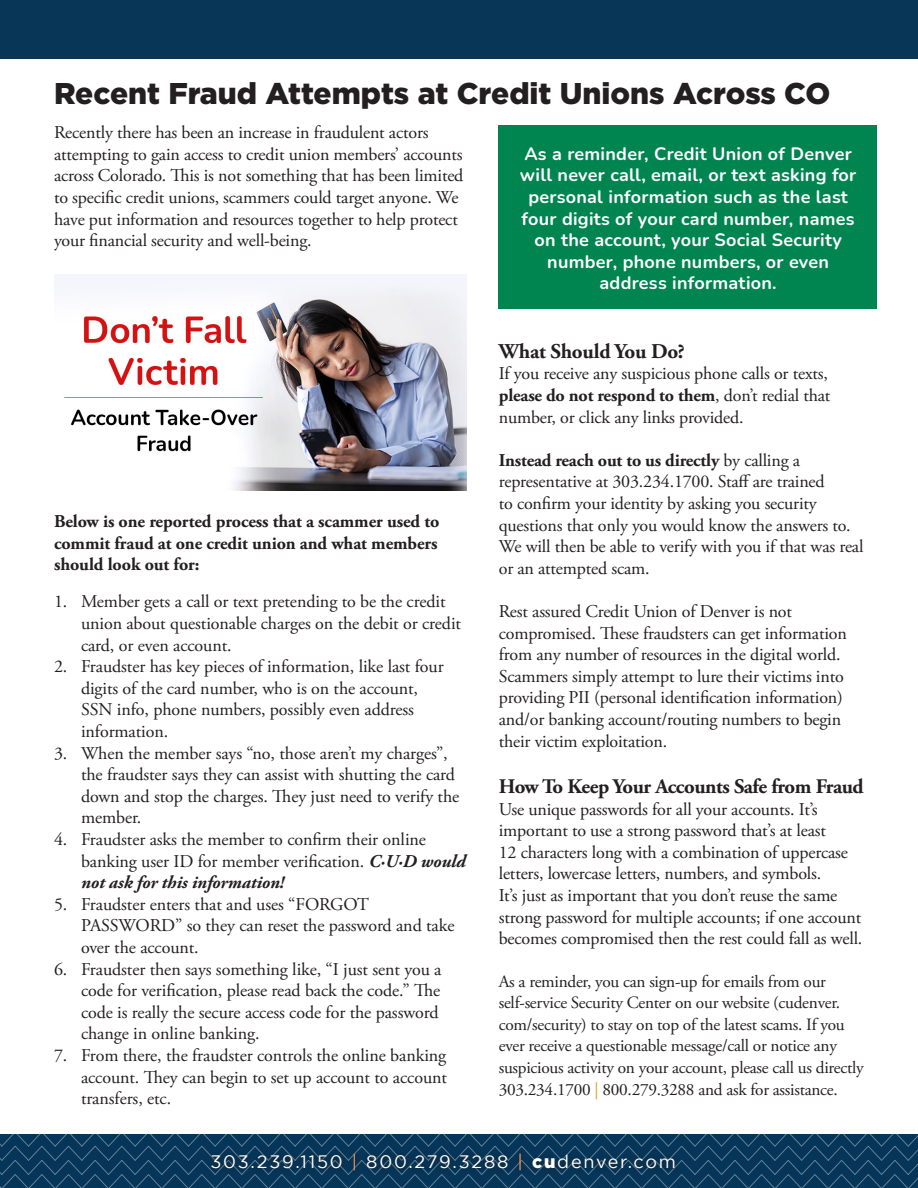
<style>
.page{position:relative;width:918px;height:1188px;background:#fff}
.page>*{position:absolute;margin:0;border:0;box-sizing:border-box;transform-origin:0 0}
.t1{font:900 30px "Gotham";color:#231f20}
.t2{font:700 21px "Adobe Garamond Pro";letter-spacing:-.01em;color:#231f20}
.t3{font:700 20.7px "Adobe Garamond Pro";letter-spacing:-.02em;color:#231f20}
.t4{font:18px/21.6px "Adobe Garamond Pro";letter-spacing:-.01em;color:#231f20}
.t5{font:700 18px/21.6px "Nunito";letter-spacing:.015em;color:#fff;text-align:center}
.t6{font:700 18px/21.6px "Adobe Garamond Pro";letter-spacing:-.005em;color:#231f20;text-align:justify}
.t7{font:18px "Gotham";letter-spacing:.1em;color:#fff}
.t8{font:17.25px/21.6px "Adobe Garamond Pro";letter-spacing:-.015em;color:#231f20}
.s1{font-weight:700;font-style:italic}
.s2{font-weight:700}
.s3{color:#e99a21}
.s4{color:#f6995c}
.s5{font-weight:900}
</style>
<div class="page">
<div style="left:499px;top:125px;width:378px;height:184px;background:#008551"></div>
<div style="left:0;top:0;width:918px;height:59px;background:#073657"></div>
<img style="left:64px;top:279px;width:402px;height:211px">
<svg style="left:0;top:1134px;width:918px;height:54px"></svg>
<div style="left:206px;top:1149px;width:474px;height:26px;background:#231f20;opacity:.75"></div>
<p class="t1" style="left:54px;top:76px;width:778px">Recent Fraud Attempts at Credit Unions Across CO</p>
<p class="t5" style="left:520px;top:142px;width:338px">As a reminder, Credit Union of Denver will never call, email, or text asking for personal information such as the last four digits of your card number, names on the account, your Social Security number, phone numbers, or even address information.</p>
<p class="t4" style="left:54px;top:122px;width:411px">Recently there has been an increase in fraudulent actors attempting to gain access to credit union members’ accounts across Colorado. This is not something that has been limited to specific credit unions, scammers could target anyone. We have put information and resources together to help protect your financial security and well-being.</p>
<p class="t6" style="left:54px;top:511px;width:387px">Below is one reported process that a scammer used to commit fraud at one credit union and what members should look out for:</p>
<p class="t4" style="left:81px;top:592px;width:382px;text-indent:-27px">1. Member gets a call or text pretending to be the credit union about questionable charges on the debit or credit card, or even account.</p>
<p class="t4" style="left:81px;top:656px;width:364px;text-indent:-27px">2. Fraudster has key pieces of information, like last four digits of the card number, who is on the account, SSN info, phone numbers, possibly even address information.</p>
<p class="t4" style="left:81px;top:743px;width:380px;text-indent:-27px">3. When the member says “no, those aren’t my charges”, the fraudster says they can assist with shutting the card down and stop the charges. They just need to verify the member.</p>
<p class="t4" style="left:81px;top:829px;width:386px;text-indent:-27px">4. Fraudster asks the member to confirm their online banking user ID for member verification. <span class="s1">C∙U∙D would not ask for this information!</span></p>
<p class="t4" style="left:81px;top:894px;width:375px;text-indent:-27px">5. Fraudster enters that and uses “FORGOT<br>PASSWORD” so they can reset the password and take over the account.</p>
<p class="t4" style="left:81px;top:959px;width:362px;text-indent:-27px">6. Fraudster then says something like, “I just sent you a code for verification, please read back the code.” The code is really the secure access code for the password change in online banking.</p>
<p class="t4" style="left:81px;top:1045px;width:368px;text-align:justify;text-indent:-27px">7. From there, the fraudster controls the online banking account. They can begin to set up account to account transfers, etc.</p>
<p class="t2" style="left:499px;top:339px;width:188px">What Should You Do?</p>
<p class="t4" style="left:499px;top:364px;width:333px">If you receive any suspicious phone calls or texts, <span class="s2">please do not respond to them</span>, don’t redial that number, or click any links provided.</p>
<p class="t4" style="left:499px;top:450px;width:366px"><span class="s2">Instead reach out to us directly</span> by calling a representative at 303.234.1700. Staff are trained<br>to confirm your identity by asking you security questions that only you would know the answers to.<br>We will then be able to verify with you if that was real or an attempted scam.</p>
<p class="t4" style="left:499px;top:601px;width:350px">Rest assured Credit Union of Denver is not compromised. These fraudsters can get information from any number of resources in the digital world.<br>Scammers simply attempt to lure their victims into providing PII (personal identification information) and/or banking account/routing numbers to begin their victim exploitation.</p>
<p class="t3" style="left:499px;top:774px;width:366px">How To Keep Your Accounts Safe from Fraud</p>
<p class="t4" style="left:499px;top:799px;width:365px">Use unique passwords for all your accounts. It’s important to use a strong password that’s at least<br>12 characters long with a combination of uppercase letters, lowercase letters, numbers, and symbols.<br>It’s just as important that you don’t reuse the same strong password for multiple accounts; if one account becomes compromised then the rest could fall as well.</p>
<p class="t8" style="left:499px;top:971px;width:366px">As a reminder, you can sign-up for emails from our self-service Security Center on our website (cudenver. com/security) to stay on top of the latest scams. If you ever receive a questionable message/call or notice any suspicious activity on your account, please call us directly 303.234.1700 <span class="s3">|</span> 800.279.3288 and ask for assistance.</p>
<p class="t7" style="left:210px;top:1152px;width:467px">303.239.1150 <span class="s4">|</span> 800.279.3288 <span class="s4">|</span> <span class="s5">cu</span>denver.com</p>
</div>
